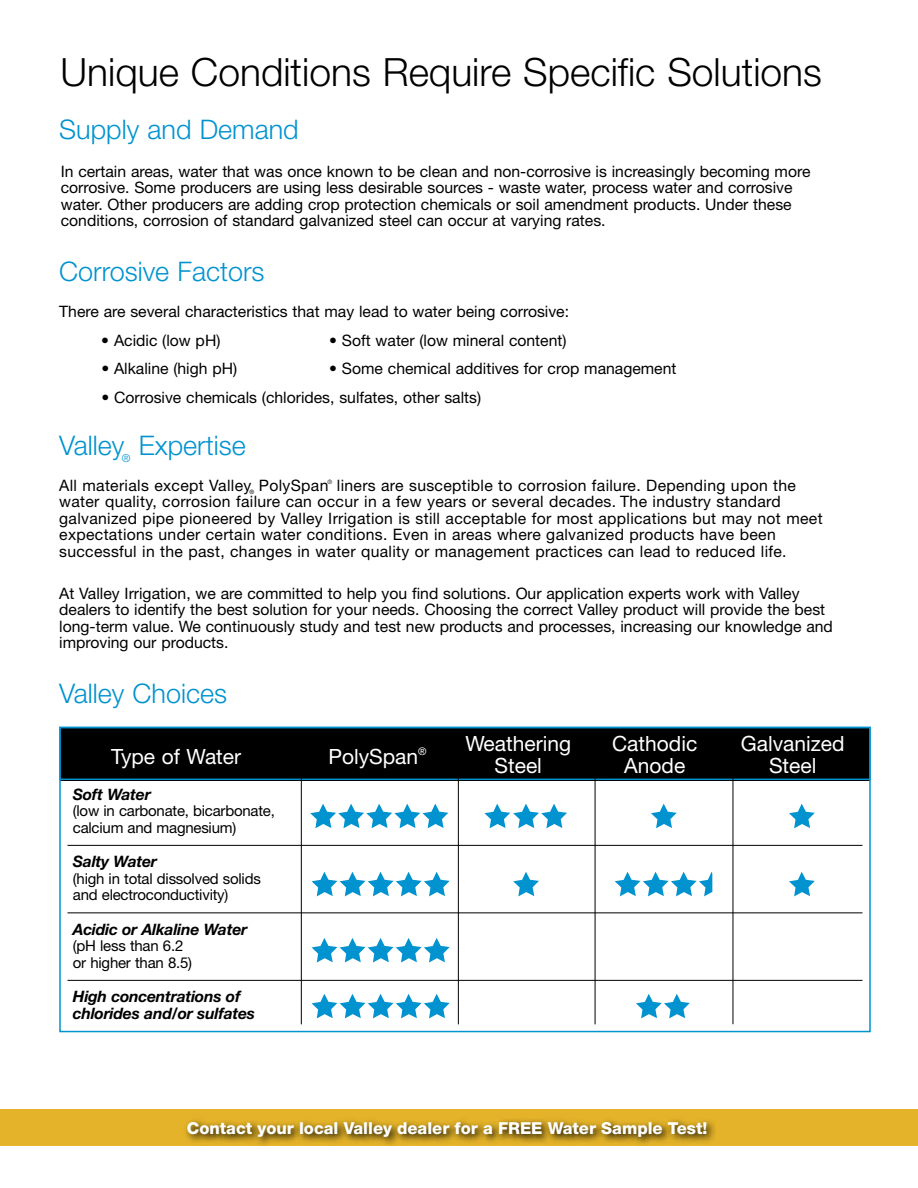
<style>
.page{position:relative;width:918px;height:1188px;background:#fff}
.page>*{position:absolute;margin:0;border:0;box-sizing:border-box;transform-origin:0 0}
.t1{font:300 39px "Helvetica Neue LT";color:#000}
.t2{font:300 27px "Helvetica Neue LT";color:#0093d0}
.t3{font:21px "Helvetica Neue LT";color:#fff}
.t4{font:800 16.5px "Helvetica Neue LT";color:#fff}
.t5{font:15.75px/16.5px "Helvetica Neue LT";color:#000}
.t6{font:15.75px/16.5px "Helvetica Neue LT";letter-spacing:.02em;color:#000}
.t7{font:italic 700 15.75px/16.5px "Helvetica Neue LT";letter-spacing:-.015em;color:#000}
.t8{font:15px/16.5px "Helvetica Neue LT";letter-spacing:-.015em;color:#000}
.t9{font:300 10.8px "Helvetica Neue LT";color:#0093d0}
.t10{font:10.5px "Helvetica Neue LT";color:#fff}
.t11{font:6px "Helvetica Neue LT";color:#000}
.t12{font:300 6px "Helvetica Neue LT";color:#000}
</style>
<div class="page">
<div style="left:0;top:1110px;width:918px;height:36px;background:#e4b329"></div>
<svg style="left:186px;top:1119px;width:529px;height:26px"></svg>
<hr style="left:68px;top:845px;width:794px;height:1px;background:#000">
<hr style="left:68px;top:912px;width:794px;height:1px;background:#000">
<hr style="left:68px;top:980px;width:794px;height:1px;background:#000">
<div style="left:60px;top:728px;width:810px;height:52px;background:#000"></div>
<div style="left:59px;top:727px;width:812px;height:53px;border:2px solid #0093d0"></div>
<hr style="left:301px;top:738px;width:1px;height:286px;background:#000">
<hr style="left:458px;top:738px;width:1px;height:286px;background:#000">
<svg style="left:310px;top:804px;width:138px;height:24px"></svg>
<hr style="left:595px;top:738px;width:1px;height:286px;background:#000">
<svg style="left:312px;top:994px;width:138px;height:24px"></svg>
<svg style="left:312px;top:938px;width:138px;height:25px"></svg>
<svg style="left:312px;top:872px;width:138px;height:24px"></svg>
<svg style="left:615px;top:872px;width:97px;height:24px"></svg>
<svg style="left:484px;top:804px;width:83px;height:24px"></svg>
<svg style="left:651px;top:804px;width:26px;height:24px"></svg>
<svg style="left:636px;top:994px;width:54px;height:24px"></svg>
<hr style="left:733px;top:738px;width:1px;height:286px;background:#000">
<svg style="left:789px;top:872px;width:26px;height:24px"></svg>
<svg style="left:789px;top:804px;width:26px;height:24px"></svg>
<svg style="left:513px;top:872px;width:26px;height:24px"></svg>
<div style="left:59px;top:727px;width:812px;height:305px;border:2px solid #0093d0"></div>
<h1 class="t1" style="left:61px;top:48px;width:763px">Unique Conditions Require Specific Solutions</h1>
<h2 class="t2" style="left:59px;top:113px;width:241px">Supply and Demand</h2>
<p class="t5" style="left:61px;top:162px;width:751px">In certain areas, water that was once known to be clean and non-corrosive is increasingly becoming more corrosive. Some producers are using less desirable sources - waste water, process water and corrosive water. Other producers are adding crop protection chemicals or soil amendment products. Under these conditions, corrosion of standard galvanized steel can occur at varying rates.</p>
<h2 class="t2" style="left:59px;top:255px;width:207px">Corrosive Factors</h2>
<p class="t5" style="left:59px;top:303px;width:511px">There are several characteristics that may lead to water being corrosive:</p>
<p class="t5" style="left:101px;top:332px;width:121px">• Acidic (low pH)</p>
<p class="t5" style="left:329px;top:332px;width:239px">• Soft water (low mineral content)</p>
<p class="t5" style="left:101px;top:360px;width:137px">• Alkaline (high pH)</p>
<p class="t5" style="left:329px;top:360px;width:349px">• Some chemical additives for crop management</p>
<p class="t5" style="left:101px;top:389px;width:381px">• Corrosive chemicals (chlorides, sulfates, other salts)</p>
<h2 class="t2" style="left:59px;top:429px;width:67px">Valley</h2>
<p class="t9" style="left:122px;top:452px;width:10px">®</p>
<h2 class="t2" style="left:139px;top:429px;width:109px">Expertise</h2>
<p class="t6" style="left:59px;top:476px;width:194px">All materials except Valley</p>
<p class="t11" style="left:250px;top:489px;width:6px">®</p>
<p class="t6" style="left:259px;top:476px;width:71px">PolySpan</p>
<p class="t12" style="left:327px;top:478px;width:6px">®</p>
<p class="t6" style="left:59px;top:476px;width:765px;text-indent:278px">liners are susceptible to corrosion failure. Depending upon the water quality, corrosion failure can occur in a few years or several decades. The industry standard galvanized pipe pioneered by Valley Irrigation is still acceptable for most applications but may not meet expectations under certain water conditions. Even in areas where galvanized products have been successful in the past, changes in water quality or management practices can lead to reduced life.</p>
<p class="t5" style="left:59px;top:584px;width:775px">At Valley Irrigation, we are committed to help you find solutions. Our application experts work with Valley dealers to identify the best solution for your needs. Choosing the correct Valley product will provide the best long-term value. We continuously study and test new products and processes, increasing our knowledge and improving our products.</p>
<h2 class="t2" style="left:59px;top:677px;width:169px">Valley Choices</h2>
<h3 class="t3" style="left:111px;top:744px;width:131px">Type of Water</h3>
<h3 class="t3" style="left:328px;top:744px;width:91px">PolySpan</h3>
<p class="t10" style="left:418px;top:745px;width:10px">®</p>
<h3 class="t3" style="left:465px;top:731px;width:107px">Weathering</h3>
<h3 class="t3" style="left:612px;top:731px;width:87px">Cathodic</h3>
<h3 class="t3" style="left:741px;top:731px;width:105px">Galvanized</h3>
<h3 class="t3" style="left:495px;top:753px;width:49px">Steel</h3>
<h3 class="t3" style="left:624px;top:753px;width:63px">Anode</h3>
<h3 class="t3" style="left:769px;top:753px;width:49px">Steel</h3>
<p class="t7" style="left:73px;top:786px;width:79px">Soft Water</p>
<p class="t8" style="left:73px;top:803px;width:204px">(low in carbonate, bicarbonate, calcium and magnesium)</p>
<p class="t7" style="left:73px;top:853px;width:86px">Salty Water</p>
<p class="t8" style="left:73px;top:870px;width:190px">(high in total dissolved solids and electroconductivity)</p>
<p class="t7" style="left:73px;top:921px;width:176px">Acidic or Alkaline Water</p>
<p class="t8" style="left:73px;top:938px;width:121px">(pH less than 6.2 or higher than 8.5)</p>
<p class="t7" style="left:73px;top:988px;width:184px">High concentrations of chlorides and/or sulfates</p>
<p class="t4" style="left:187px;top:1118px;width:522px">Contact your local Valley dealer for a FREE Water Sample Test!</p>
</div>
